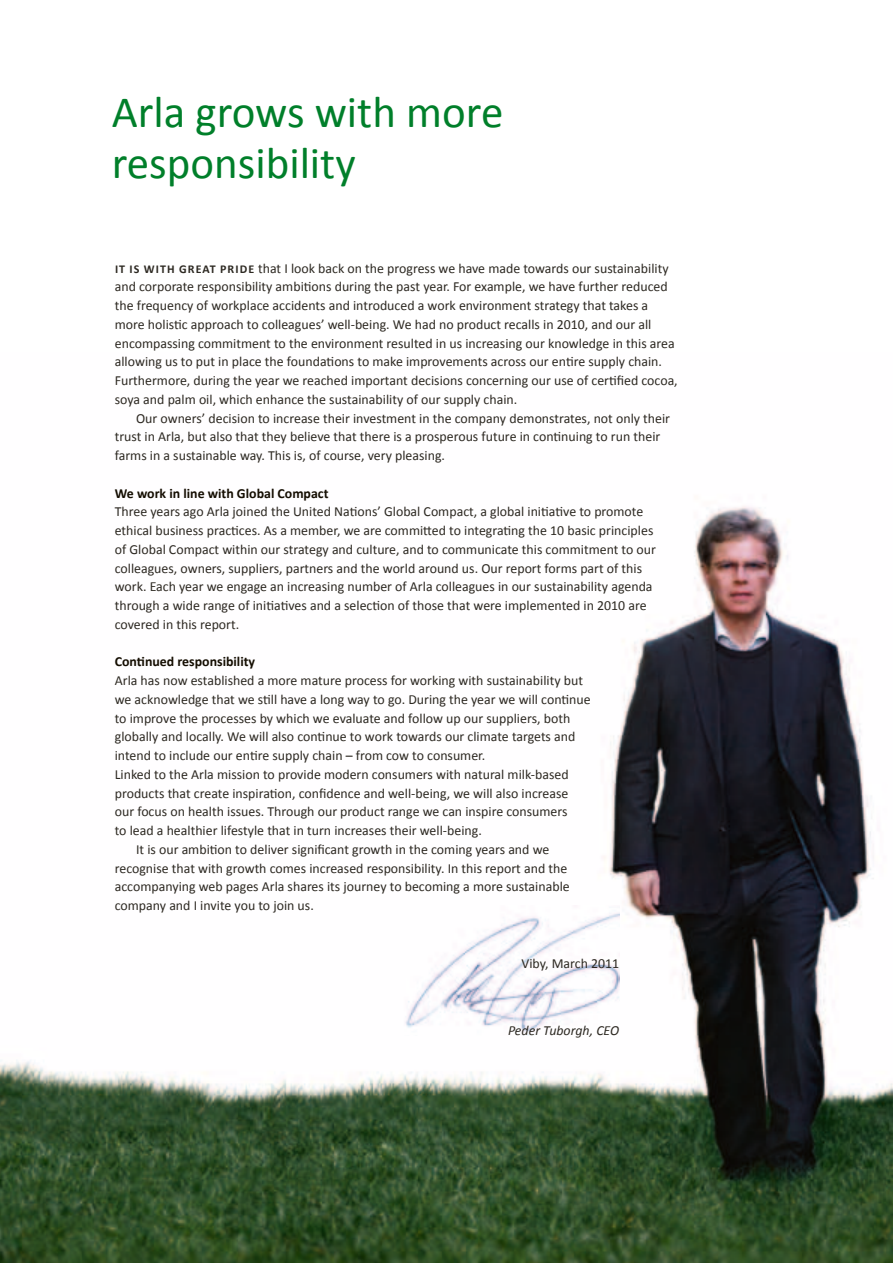
<style>
.page{position:relative;width:893px;height:1263px;background:#fff}
.page>*{position:absolute;margin:0;border:0;box-sizing:border-box;transform-origin:0 0}
.t1{font:45px/51px "Calibri";color:#007f2a}
.t2{font:13.8px/18.8px "Calibri";color:#2d2922}
.t3{font:700 13.8px "Calibri";color:#140d01}
.t4{font:italic 13.8px "Calibri";color:#2d2922}
.s1{font-weight:700;font-size:12px}
</style>
<div class="page">
<img style="left:0;top:506px;width:893px;height:757px">
<img style="left:381px;top:905px;width:238px;height:130px">
<h1 class="t1" style="left:112px;top:85px;width:393px">Arla grows with more responsibility</h1>
<p class="t2" style="left:115px;top:258px;width:564px"><span class="s1">I t is with great pride</span> that I look back on the progress we have made towards our sustainability and corporate responsibility ambitions during the past year. For example, we have further reduced the frequency of workplace accidents and introduced a work environment strategy that takes a more holistic approach to colleagues’ well-being. We had no product recalls in 2010, and our all encompassing commitment to the environment resulted in us increasing our knowledge in this area allowing us to put in place the foundations to make improvements across our entire supply chain.<br>Furthermore, during the year we reached important decisions concerning our use of certified cocoa, soya and palm oil, which enhance the sustainability of our supply chain.</p>
<p class="t2" style="left:115px;top:408px;width:557px;text-indent:21px">Our owners’ decision to increase their investment in the company demonstrates, not only their trust in Arla, but also that they believe that there is a prosperous future in continuing to run their farms in a sustainable way. This is, of course, very pleasing.</p>
<p class="t3" style="left:115px;top:484px;width:215px">We work in line with Global Compact</p>
<p class="t2" style="left:115px;top:502px;width:543px">Three years ago Arla joined the United Nations’ Global Compact, a global initiative to promote ethical business practices. As a member, we are committed to integrating the 10 basic principles of Global Compact within our strategy and culture, and to communicate this commitment to our colleagues, owners, suppliers, partners and the world around us. Our report forms part of this work. Each year we engage an increasing number of Arla colleagues in our sustainability agenda through a wide range of initiatives and a selection of those that were implemented in 2010 are covered in this report.</p>
<p class="t3" style="left:115px;top:653px;width:142px">Continued responsibility</p>
<p class="t2" style="left:115px;top:670px;width:470px">Arla has now established a more mature process for working with sustainability but</p>
<p class="t2" style="left:115px;top:689px;width:477px">we acknowledge that we still have a long way to go. During the year we will continue</p>
<p class="t2" style="left:115px;top:708px;width:457px">to improve the processes by which we evaluate and follow up our suppliers, both</p>
<p class="t2" style="left:115px;top:727px;width:462px">globally and locally. We will also continue to work towards our climate targets and</p>
<p class="t2" style="left:115px;top:745px;width:372px">intend to include our entire supply chain – from cow to consumer.</p>
<p class="t2" style="left:115px;top:764px;width:455px">Linked to the Arla mission to provide modern consumers with natural milk-based</p>
<p class="t2" style="left:115px;top:783px;width:455px">products that create inspiration, confidence and well-being, we will also increase</p>
<p class="t2" style="left:115px;top:802px;width:454px">our focus on health issues. Through our product range we can inspire consumers</p>
<p class="t2" style="left:115px;top:820px;width:369px">to lead a healthier lifestyle that in turn increases their well-being.</p>
<p class="t2" style="left:136px;top:839px;width:415px">It is our ambition to deliver significant growth in the coming years and we</p>
<p class="t2" style="left:115px;top:858px;width:454px">recognise that with growth comes increased responsibility. I n this report and the</p>
<p class="t2" style="left:115px;top:877px;width:456px">accompanying web pages Arla shares its journey to becoming a more sustainable</p>
<p class="t2" style="left:115px;top:895px;width:201px">company and I invite you to join us.</p>
<p class="t2" style="left:521px;top:954px;width:99px">Viby, March 2011</p>
<p class="t4" style="left:508px;top:1022px;width:113px">Peder Tuborgh, CEO</p>
</div>
